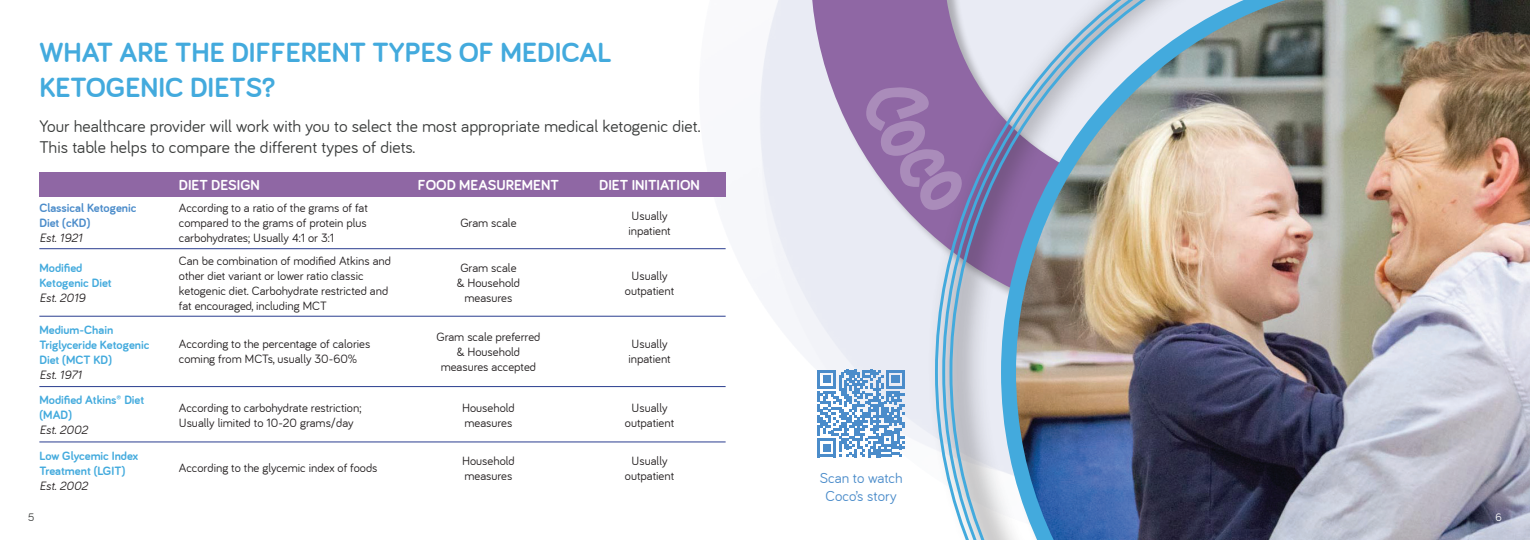
<style>
.page{position:relative;width:1530px;height:540px;background:#fff}
.page>*{position:absolute;margin:0;border:0;box-sizing:border-box;transform-origin:0 0}
.t1{font:700 28.75px/34.5px "Bariol";color:#43aadd}
.t2{font:17.5px/21px "Bariol";color:#3a3c3b}
.t3{font:700 15px "Bariol";color:#fff}
.t4{font:15px/18px "Bariol";color:#4b8cca;text-align:center}
.t5{font:12.5px/15px "Bariol";color:#231f20}
.t6{font:700 12.5px/15px "Bariol";color:#43aadd}
.t7{font:italic 12.5px "Bariol";color:#231f20}
.t8{font:700 12.5px "Bariol";color:#4b8cca}
.t9{font:11.25px "Bariol";color:#fff}
.t10{font:11.25px "Bariol";color:#3a3c3b}
</style>
<div class="page">
<img style="left:700px;top:0;width:228px;height:458px">
<div style="left:39px;top:172px;width:687px;height:25px;background:#8f67a4"></div>
<svg style="left:811px;top:0;width:117px;height:325px;background:#cabed8"></svg>
<svg style="left:950px;top:0;width:51px;height:540px;background:#b7b8cf"></svg>
<img style="left:1001px;top:0;width:529px;height:540px">
<hr style="left:39px;top:248px;width:687px;height:1px;background:#2a3d8f">
<hr style="left:39px;top:316px;width:687px;height:1px;background:#2a3d8f">
<hr style="left:39px;top:386px;width:687px;height:1px;background:#2a3d8f">
<hr style="left:39px;top:442px;width:687px;height:1px;background:#2a3d8f">
<svg style="left:818px;top:370px;width:87px;height:87px"></svg>
<svg style="left:859px;top:76px;width:111px;height:142px;background:#9976ad"></svg>
<p class="t1" style="left:39px;top:35px;width:574px">WHAT ARE THE DIFFERENT TYPES OF MEDICAL<br>KETOGENIC DIETS?</p>
<p class="t2" style="left:39px;top:115px;width:663px">Your healthcare provider will work with you to select the most appropriate medical ketogenic diet.<br>This table helps to compare the different types of diets.</p>
<p class="t8" style="left:39px;top:201px;width:99px">Classical Ketogenic</p>
<p class="t8" style="left:39px;top:216px;width:52px">Diet (cKD)</p>
<p class="t7" style="left:39px;top:231px;width:44px">Est. 1921</p>
<p class="t6" style="left:39px;top:261px;width:74px">Modified<br>Ketogenic Diet</p>
<p class="t7" style="left:39px;top:291px;width:47px">Est. 2019</p>
<p class="t6" style="left:39px;top:322px;width:112px">Medium-Chain<br>Triglyceride Ketogenic</p>
<p class="t6" style="left:39px;top:352px;width:74px">Diet (MCT KD)</p>
<p class="t7" style="left:39px;top:368px;width:44px">Est. 1971</p>
<p class="t6" style="left:39px;top:393px;width:106px">Modified Atkins® Diet</p>
<p class="t6" style="left:39px;top:408px;width:34px">(MAD)</p>
<p class="t7" style="left:39px;top:423px;width:50px">Est. 2002</p>
<p class="t6" style="left:39px;top:448px;width:100px">Low Glycemic Index</p>
<p class="t6" style="left:39px;top:463px;width:88px">Treatment (LGIT)</p>
<p class="t7" style="left:39px;top:478px;width:50px">Est. 2002</p>
<p class="t10" style="left:28px;top:511px;width:8px">5</p>
<p class="t3" style="left:179px;top:176px;width:83px">DIET DESIGN</p>
<p class="t3" style="left:418px;top:176px;width:142px">FOOD MEASUREMENT</p>
<p class="t3" style="left:599px;top:176px;width:102px">DIET INITIATION</p>
<p class="t5" style="left:179px;top:201px;width:191px">According to a ratio of the grams of fat</p>
<p class="t5" style="left:179px;top:216px;width:189px">compared to the grams of protein plus</p>
<p class="t5" style="left:179px;top:231px;width:157px">carbohydrates; Usually 4:1 or 3:1</p>
<p class="t5" style="left:179px;top:253px;width:214px">Can be combination of modified Atkins and</p>
<p class="t5" style="left:179px;top:268px;width:211px">other diet variant or lower ratio classic ketogenic diet. Carbohydrate restricted and fat encouraged, including MCT</p>
<p class="t5" style="left:179px;top:337px;width:193px">According to the percentage of calories</p>
<p class="t5" style="left:179px;top:352px;width:180px">coming from MCTs, usually 30-60%</p>
<p class="t5" style="left:179px;top:400px;width:184px">According to carbohydrate restriction;<br>Usually limited to 10-20 grams/day</p>
<p class="t5" style="left:179px;top:461px;width:200px">According to the glycemic index of foods</p>
<p class="t5" style="left:460px;top:216px;width:58px">Gram scale</p>
<p class="t5" style="left:460px;top:261px;width:58px">Gram scale</p>
<p class="t5" style="left:457px;top:276px;width:65px">&amp; Household</p>
<p class="t5" style="left:464px;top:291px;width:49px">measures</p>
<p class="t5" style="left:436px;top:329px;width:106px">Gram scale preferred</p>
<p class="t5" style="left:457px;top:344px;width:65px">&amp; Household</p>
<p class="t5" style="left:441px;top:359px;width:97px">measures accepted</p>
<p class="t5" style="left:462px;top:400px;width:54px">Household</p>
<p class="t5" style="left:464px;top:415px;width:49px">measures</p>
<p class="t5" style="left:462px;top:453px;width:54px">Household</p>
<p class="t5" style="left:464px;top:468px;width:49px">measures</p>
<p class="t5" style="left:632px;top:208px;width:37px">Usually</p>
<p class="t5" style="left:628px;top:223px;width:44px">inpatient</p>
<p class="t5" style="left:632px;top:268px;width:37px">Usually</p>
<p class="t5" style="left:625px;top:283px;width:51px">outpatient</p>
<p class="t5" style="left:632px;top:337px;width:37px">Usually</p>
<p class="t5" style="left:628px;top:352px;width:44px">inpatient</p>
<p class="t5" style="left:632px;top:400px;width:37px">Usually</p>
<p class="t5" style="left:625px;top:415px;width:51px">outpatient</p>
<p class="t5" style="left:632px;top:453px;width:37px">Usually</p>
<p class="t5" style="left:625px;top:468px;width:51px">outpatient</p>
<p class="t4" style="left:820px;top:469px;width:84px">Scan to watch<br>Coco’s story</p>
<p class="t9" style="left:1496px;top:511px;width:8px">6</p>
</div>
